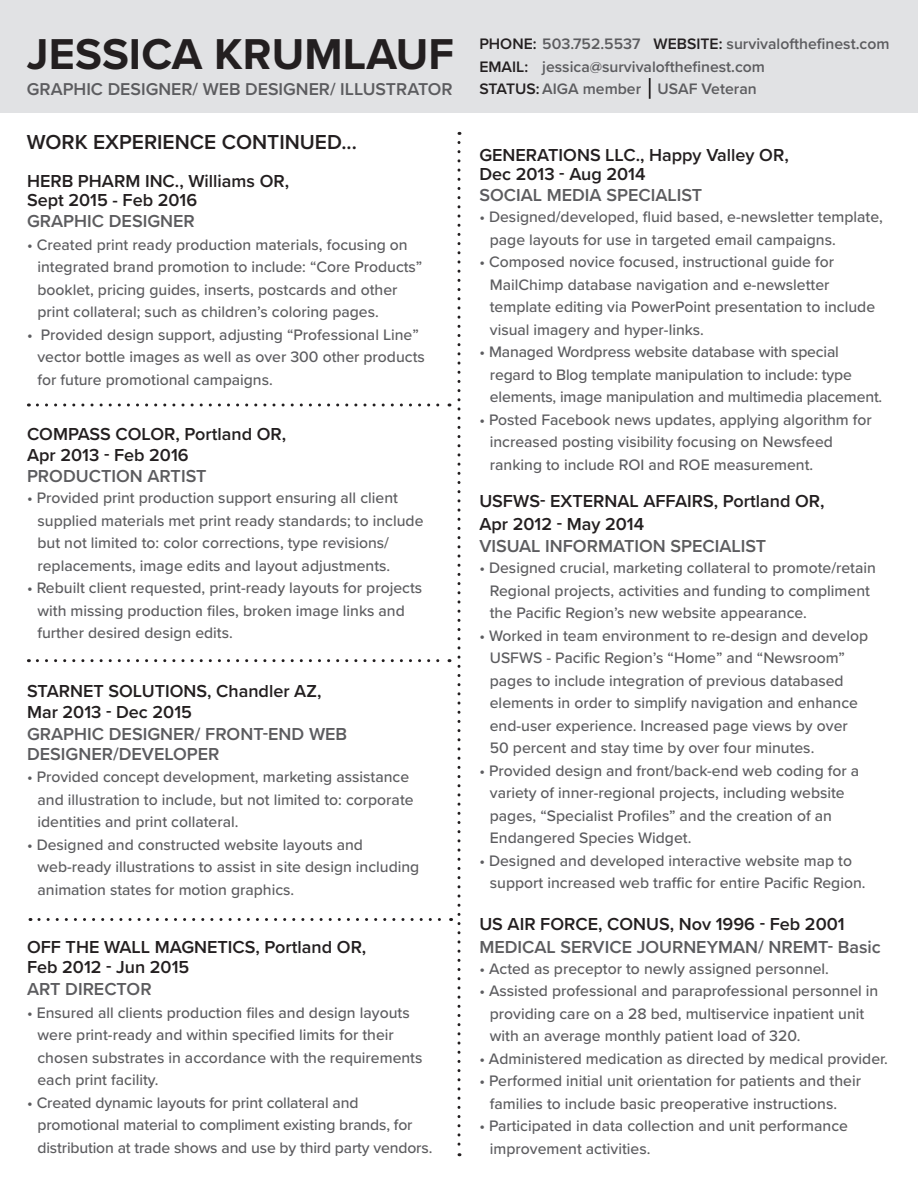
<style>
.page{position:relative;width:918px;height:1188px;background:#fff}
.page>*{position:absolute;margin:0;border:0;box-sizing:border-box;transform-origin:0 0}
.t1{font:700 44.7px "Proxima Nova";letter-spacing:.005em;color:#231f20}
.bodycopy_1{font:600 21px "Proxima Nova";color:#231f20}
.bodycopy_1-2{font:600 18px/21px "Proxima Nova";color:#231f20}
.bodycopy_1-3{font:600 18px/19.5px "Proxima Nova";color:#5c5c5f}
.t2{font:600 17.7px "Proxima Nova";color:#5c5c5f}
.Listt{font:500 15.75px/22.5px "Proxima Nova";color:#5c5c5f}
.bodycopy_1-4{font:500 15.75px/22.5px "Proxima Nova";color:#5c5c5f}
.t3{font:600 15.75px "Proxima Nova";color:#5c5c5f}
.s1{color:#231f20}
</style>
<div class="page">
<div style="left:0;top:0;width:918px;height:112px;background:#e1e2e4"></div>
<svg style="left:37px;top:404px;width:413px;height:2px"></svg>
<svg style="left:37px;top:659px;width:413px;height:3px"></svg>
<svg style="left:39px;top:918px;width:413px;height:3px"></svg>
<svg style="left:458px;top:142px;width:2px;height:1014px"></svg>
<hr style="left:649px;top:78px;width:2px;height:21px;background:#231f20">
<p class="t1" style="left:27px;top:21px;width:429px">JESSICA KRUMLAUF</p>
<p class="t2" style="left:27px;top:76px;width:427px">GRAPHIC DESIGNER/ WEB DESIGNER/ ILLUSTRATOR</p>
<p class="bodycopy_1" style="left:27px;top:126px;width:332px">WORK EXPERIENCE CONTINUED...</p>
<p class="bodycopy_1-2" style="left:27px;top:170px;width:264px">HERB PHARM INC., Williams OR,</p>
<p class="bodycopy_1-2" style="left:27px;top:189px;width:172px">Sept 2015 - Feb 2016</p>
<p class="bodycopy_1-3" style="left:27px;top:211px;width:169px">GRAPHIC DESIGNER</p>
<p class="Listt" style="left:38px;top:233px;width:386px;text-indent:-11px">• Created print ready production materials, focusing on integrated brand promotion to include: “Core Products” booklet, pricing guides, inserts, postcards and other</p>
<p class="Listt" style="left:38px;top:300px;width:343px">print collateral; such as children’s coloring pages.</p>
<p class="Listt" style="left:38px;top:323px;width:389px;text-indent:-11px">• Provided design support, adjusting “Professional Line” vector bottle images as well as over 300 other products for future promotional campaigns.</p>
<p class="bodycopy_1-2" style="left:27px;top:423px;width:261px">COMPASS COLOR, Portland OR,<br>Apr 2013 - Feb 2016</p>
<p class="bodycopy_1-3" style="left:27px;top:466px;width:181px">PRODUCTION ARTIST</p>
<p class="Listt" style="left:27px;top:486px;width:372px">• Provided print production support ensuring all client</p>
<p class="Listt" style="left:38px;top:509px;width:388px">supplied materials met print ready standards; to include</p>
<p class="Listt" style="left:38px;top:531px;width:354px">but not limited to: color corrections, type revisions/ replacements, image edits and layout adjustments.</p>
<p class="Listt" style="left:27px;top:576px;width:397px">• Rebuilt client requested, print-ready layouts for projects</p>
<p class="Listt" style="left:38px;top:599px;width:369px">with missing production files, broken image links and</p>
<p class="Listt" style="left:38px;top:621px;width:197px">further desired design edits.</p>
<p class="bodycopy_1-2" style="left:27px;top:680px;width:296px">STARNET SOLUTIONS, Chandler AZ,<br>Mar 2013 - Dec 2015</p>
<p class="bodycopy_1-3" style="left:27px;top:724px;width:322px">GRAPHIC DESIGNER/ FRONT-END WEB<br>DESIGNER/DEVELOPER</p>
<p class="Listt" style="left:38px;top:765px;width:378px;text-indent:-11px">• Provided concept development, marketing assistance and illustration to include, but not limited to: corporate identities and print collateral.</p>
<p class="Listt" style="left:38px;top:833px;width:383px;text-indent:-11px">• Designed and constructed website layouts and web-ready illustrations to assist in site design including animation states for motion graphics.</p>
<p class="bodycopy_1-2" style="left:27px;top:937px;width:341px;line-height:19.5px">OFF THE WALL MAGNETICS, Portland OR,<br>Feb 2012 - Jun 2015</p>
<p class="bodycopy_1-3" style="left:27px;top:979px;width:126px">ART DIRECTOR</p>
<p class="bodycopy_1-4" style="left:38px;top:1001px;width:386px;text-indent:-11px">• Ensured all clients production files and design layouts were print-ready and within specified limits for their chosen substrates in accordance with the requirements each print facility.</p>
<p class="Listt" style="left:38px;top:1091px;width:396px;text-indent:-11px">• Created dynamic layouts for print collateral and promotional material to compliment existing brands, for distribution at trade shows and use by third party vendors.</p>
<p class="t3" style="left:479px;top:32px;width:412px"><span class="s1">PHONE:</span> 503.752.5537 <span class="s1">WEBSITE:</span> survivalofthefinest.com</p>
<p class="t3" style="left:479px;top:55px;width:287px"><span class="s1">EMAIL:</span> jessica@survivalofthefinest.com</p>
<p class="t3" style="left:479px;top:77px;width:279px"><span class="s1">STATUS:</span> AIGA member USAF Veteran</p>
<p class="bodycopy_1-2" style="left:479px;top:144px;width:311px;line-height:19.5px">GENERATIONS LLC., Happy Valley OR,<br>Dec 2013 - Aug 2014</p>
<p class="bodycopy_1-3" style="left:479px;top:185px;width:224px">SOCIAL MEDIA SPECIALIST</p>
<p class="Listt" style="left:490px;top:205px;width:395px;text-indent:-11px">• Designed/developed, fluid based, e-newsletter template, page layouts for use in targeted email campaigns.</p>
<p class="Listt" style="left:479px;top:250px;width:356px">• Composed novice focused, instructional guide for</p>
<p class="Listt" style="left:490px;top:272px;width:387px">MailChimp database navigation and e-newsletter template editing via PowerPoint presentation to include visual imagery and hyper-links.</p>
<p class="Listt" style="left:490px;top:340px;width:394px;text-indent:-11px">• Managed Wordpress website database with special regard to Blog template manipulation to include: type elements, image manipulation and multimedia placement.</p>
<p class="Listt" style="left:490px;top:407px;width:384px;text-indent:-11px">• Posted Facebook news updates, applying algorithm for increased posting visibility focusing on Newsfeed ranking to include ROI and ROE measurement.</p>
<p class="bodycopy_1-2" style="left:479px;top:489px;width:347px;line-height:22.5px">USFWS- EXTERNAL AFFAIRS, Portland OR,<br>Apr 2012 - May 2014</p>
<p class="bodycopy_1-3" style="left:479px;top:536px;width:289px">VISUAL INFORMATION SPECIALIST</p>
<p class="Listt" style="left:490px;top:556px;width:388px;text-indent:-11px">• Designed crucial, marketing collateral to promote/retain<br>Regional projects, activities and funding to compliment the Pacific Region’s new website appearance.</p>
<p class="Listt" style="left:490px;top:623px;width:380px;text-indent:-11px">• Worked in team environment to re-design and develop<br>USFWS - Pacific Region’s “Home” and “Newsroom”</p>
<p class="Listt" style="left:490px;top:668px;width:355px">pages to include integration of previous databased</p>
<p class="Listt" style="left:490px;top:691px;width:370px">elements in order to simplify navigation and enhance end-user experience. Increased page views by over<br>50 percent and stay time by over four minutes.</p>
<p class="Listt" style="left:490px;top:758px;width:371px;text-indent:-11px">• Provided design and front/back-end web coding for a variety of inner-regional projects, including website pages, “Specialist Profiles” and the creation of an Endangered Species Widget.</p>
<p class="Listt" style="left:490px;top:848px;width:377px;text-indent:-11px">• Designed and developed interactive website map to support increased web traffic for entire Pacific Region.</p>
<p class="bodycopy_1-2" style="left:479px;top:913px;width:367px">US AIR FORCE, CONUS, Nov 1996 - Feb 2001</p>
<p class="bodycopy_1-3" style="left:479px;top:936px;width:403px">MEDICAL SERVICE JOURNEYMAN/ NREMT- Basic</p>
<p class="Listt" style="left:479px;top:956px;width:351px">• Acted as preceptor to newly assigned personnel.</p>
<p class="Listt" style="left:490px;top:979px;width:390px;text-indent:-11px">• Assisted professional and paraprofessional personnel in providing care on a 28 bed, multiservice inpatient unit with an average monthly patient load of 320.</p>
<p class="Listt" style="left:479px;top:1046px;width:410px">• Administered medication as directed by medical provider.</p>
<p class="Listt" style="left:490px;top:1069px;width:373px;text-indent:-11px">• Performed initial unit orientation for patients and their families to include basic preoperative instructions.</p>
<p class="Listt" style="left:490px;top:1114px;width:360px;text-indent:-11px">• Participated in data collection and unit performance improvement activities.</p>
</div>
